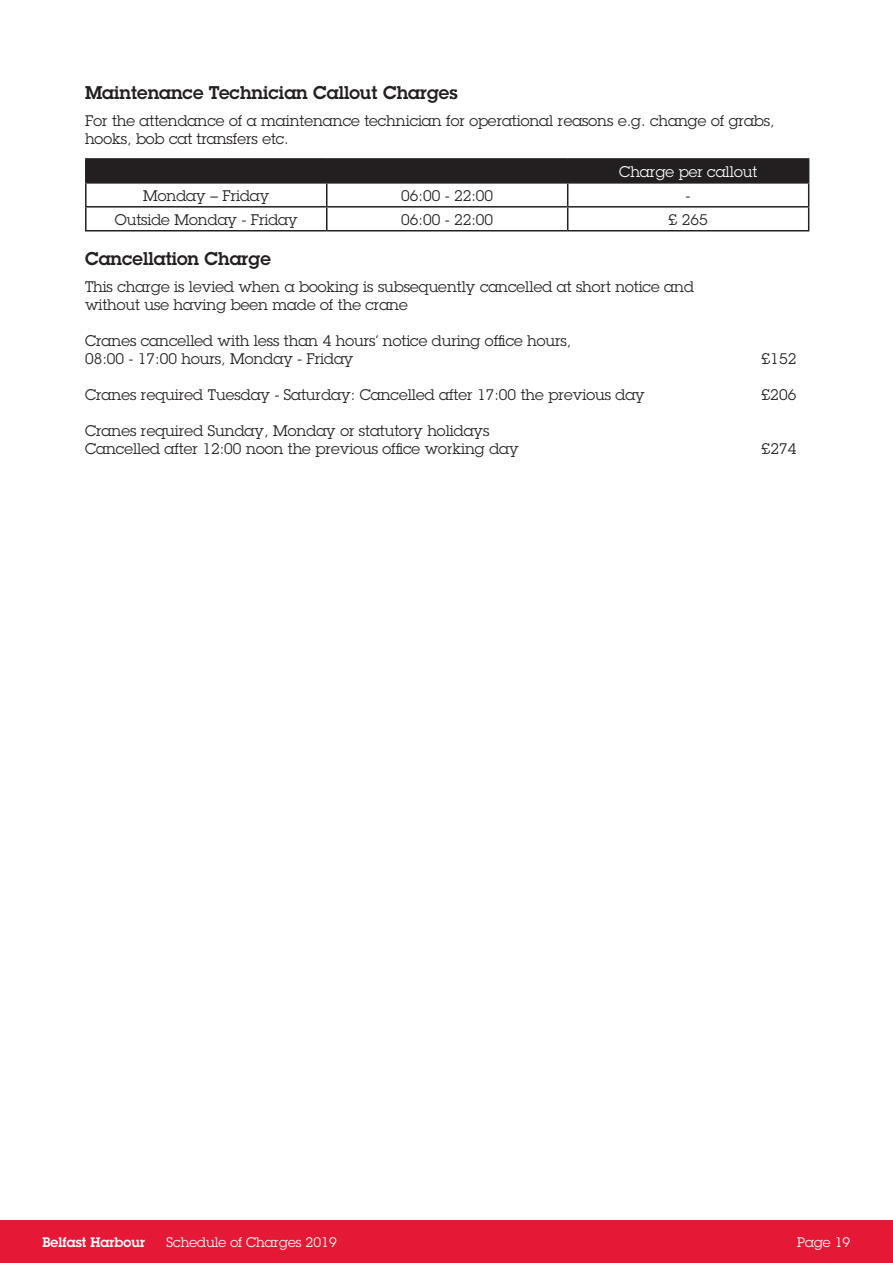
<style>
.page{position:relative;width:893px;height:1263px;background:#fff}
.page>*{position:absolute;margin:0;border:0;box-sizing:border-box;transform-origin:0 0}
.t1{font:600 18px "Lubalin Graph Std";color:#231f20}
.t2{font:15px/18px "Lubalin Graph Std";color:#231f20}
.t3{font:15px "Lubalin Graph Std";color:#fff}
.t4{font:13.5px "Lubalin Graph Std";color:#fff}
.t5{font:600 13.5px "Lubalin Graph Std";color:#fff}
</style>
<div class="page">
<div style="left:0;top:1220px;width:893px;height:43px;background:#e51836"></div>
<hr style="left:85px;top:158px;width:242px;height:2px;background:#231f20">
<hr style="left:85px;top:160px;width:2px;height:22px;background:#231f20">
<hr style="left:327px;top:158px;width:241px;height:2px;background:#231f20">
<hr style="left:568px;top:158px;width:241px;height:2px;background:#231f20">
<hr style="left:85px;top:182px;width:242px;height:2px;background:#231f20">
<hr style="left:85px;top:184px;width:2px;height:22px;background:#231f20">
<hr style="left:85px;top:206px;width:242px;height:2px;background:#231f20">
<hr style="left:85px;top:208px;width:2px;height:22px;background:#231f20">
<svg style="left:86px;top:159px;width:723px;height:71px"></svg>
<hr style="left:85px;top:230px;width:242px;height:1px;background:#231f20">
<hr style="left:327px;top:230px;width:241px;height:1px;background:#231f20">
<hr style="left:568px;top:230px;width:241px;height:1px;background:#231f20">
<p class="t1" style="left:85px;top:81px;width:374px">Maintenance Technician Callout Charges</p>
<p class="t2" style="left:85px;top:111px;width:691px">For the attendance of a maintenance technician for operational reasons e.g. change of grabs, hooks, bob cat transfers etc.</p>
<p class="t3" style="left:619px;top:162px;width:139px">Charge per callout</p>
<p class="t2" style="left:143px;top:186px;width:128px">Monday – Friday</p>
<p class="t2" style="left:401px;top:186px;width:94px">06:00 - 22:00</p>
<p class="t2" style="left:686px;top:186px;width:6px">-</p>
<p class="t2" style="left:115px;top:210px;width:185px">Outside Monday - Friday</p>
<p class="t2" style="left:401px;top:210px;width:94px">06:00 - 22:00</p>
<p class="t2" style="left:669px;top:210px;width:41px">£ 265</p>
<p class="t1" style="left:85px;top:247px;width:187px">Cancellation Charge</p>
<p class="t2" style="left:85px;top:277px;width:610px">This charge is levied when a booking is subsequently cancelled at short notice and without use having been made of the crane</p>
<p class="t2" style="left:85px;top:331px;width:488px">Cranes cancelled with less than 4 hours’ notice during office hours,<br>08:00 - 17:00 hours, Monday - Friday</p>
<p class="t2" style="left:762px;top:349px;width:36px">£152</p>
<p class="t2" style="left:85px;top:385px;width:561px">Cranes required Tuesday - Saturday: Cancelled after 17:00 the previous day</p>
<p class="t2" style="left:762px;top:385px;width:36px">£206</p>
<p class="t2" style="left:85px;top:421px;width:435px">Cranes required Sunday, Monday or statutory holidays<br>Cancelled after 12:00 noon the previous office working day</p>
<p class="t2" style="left:762px;top:439px;width:36px">£274</p>
<p class="t5" style="left:43px;top:1233px;width:104px">Belfast Harbour</p>
<p class="t4" style="left:166px;top:1234px;width:172px">Schedule of Charges 2019</p>
<p class="t4" style="left:797px;top:1234px;width:55px">Page 19</p>
</div>
